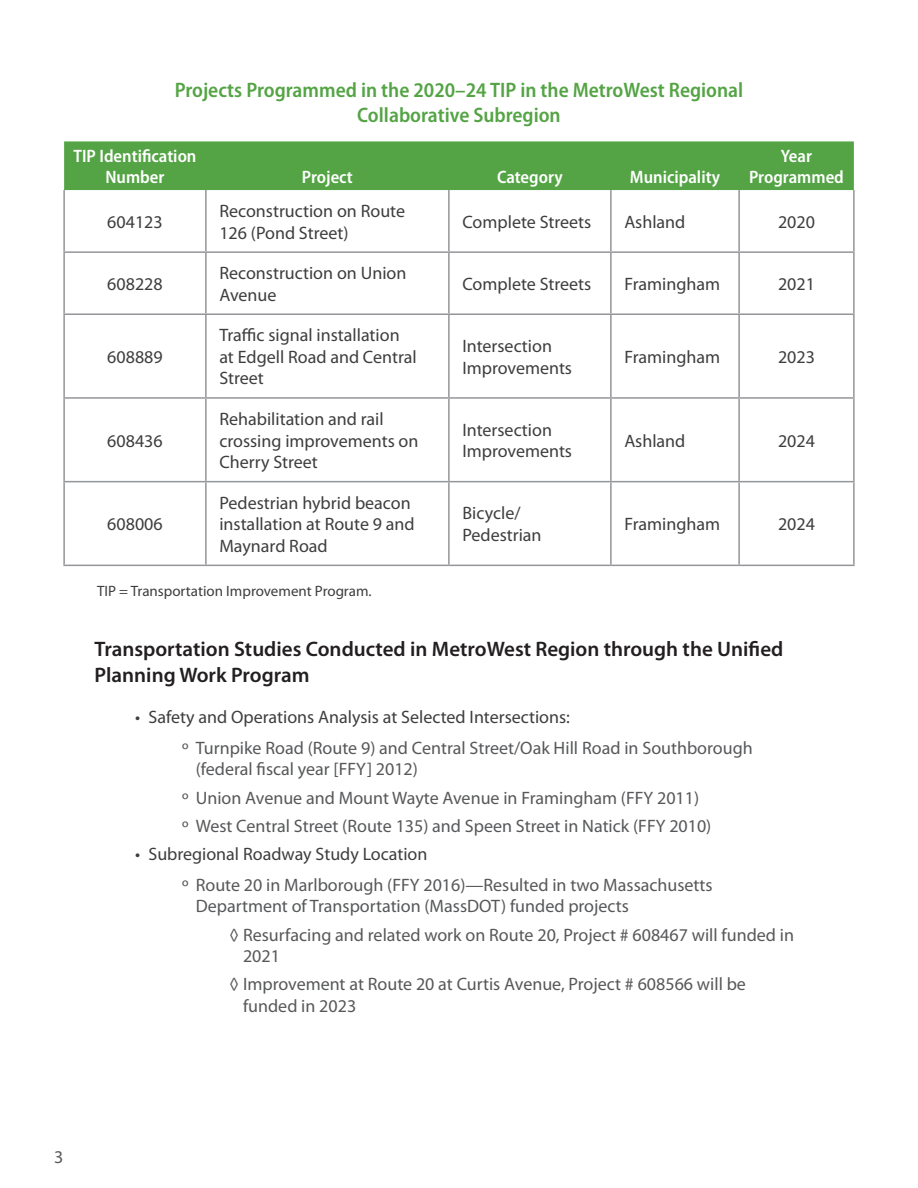
<style>
.page{position:relative;width:918px;height:1188px;background:#fff}
.page>*{position:absolute;margin:0;border:0;box-sizing:border-box;transform-origin:0 0}
.t1{font:600 21px/25.2px "Myriad Pro";color:#231f20}
.Figure{font:600 semi-condensed 21px/25.2px "Myriad Pro";color:#54a445;text-align:center}
.Text{font:18px/21.6px "Myriad Pro";color:#3e3e3f}
.t2{font:18px/21.6px "Myriad Pro";color:#57585a}
.Table_Header{font:600 semi-condensed 18px/21.6px "Myriad Pro";color:#fff;text-align:center}
.note{font:15px "Myriad Pro";color:#3e3e3f}
</style>
<div class="page">
<div style="left:64px;top:141px;width:790px;height:49px;background:#54a445"></div>
<hr style="left:205px;top:190px;width:2px;height:61px;background:#939598">
<hr style="left:448px;top:190px;width:2px;height:61px;background:#939598">
<hr style="left:610px;top:190px;width:2px;height:61px;background:#939598">
<hr style="left:738px;top:190px;width:2px;height:61px;background:#939598">
<hr style="left:63px;top:251px;width:143px;height:2px;background:#939598">
<hr style="left:206px;top:251px;width:243px;height:2px;background:#939598">
<hr style="left:205px;top:253px;width:2px;height:61px;background:#939598">
<hr style="left:449px;top:251px;width:162px;height:2px;background:#939598">
<hr style="left:448px;top:253px;width:2px;height:61px;background:#939598">
<hr style="left:611px;top:251px;width:128px;height:2px;background:#939598">
<hr style="left:610px;top:253px;width:2px;height:61px;background:#939598">
<hr style="left:739px;top:251px;width:116px;height:2px;background:#939598">
<hr style="left:738px;top:253px;width:2px;height:61px;background:#939598">
<hr style="left:63px;top:314px;width:143px;height:1px;background:#939598">
<hr style="left:206px;top:314px;width:243px;height:1px;background:#939598">
<hr style="left:205px;top:315px;width:2px;height:82px;background:#939598">
<hr style="left:449px;top:314px;width:162px;height:1px;background:#939598">
<hr style="left:448px;top:315px;width:2px;height:82px;background:#939598">
<hr style="left:611px;top:314px;width:128px;height:1px;background:#939598">
<hr style="left:610px;top:315px;width:2px;height:82px;background:#939598">
<hr style="left:739px;top:314px;width:116px;height:1px;background:#939598">
<hr style="left:738px;top:315px;width:2px;height:82px;background:#939598">
<hr style="left:63px;top:397px;width:143px;height:2px;background:#939598">
<hr style="left:206px;top:397px;width:243px;height:2px;background:#939598">
<hr style="left:205px;top:399px;width:2px;height:82px;background:#939598">
<hr style="left:449px;top:397px;width:162px;height:2px;background:#939598">
<hr style="left:448px;top:399px;width:2px;height:82px;background:#939598">
<hr style="left:611px;top:397px;width:128px;height:2px;background:#939598">
<hr style="left:610px;top:399px;width:2px;height:82px;background:#939598">
<hr style="left:739px;top:397px;width:116px;height:2px;background:#939598">
<hr style="left:738px;top:399px;width:2px;height:82px;background:#939598">
<hr style="left:63px;top:481px;width:143px;height:1px;background:#939598">
<hr style="left:206px;top:481px;width:243px;height:1px;background:#939598">
<hr style="left:205px;top:482px;width:2px;height:83px;background:#939598">
<hr style="left:449px;top:481px;width:162px;height:1px;background:#939598">
<hr style="left:448px;top:482px;width:2px;height:83px;background:#939598">
<hr style="left:611px;top:481px;width:128px;height:1px;background:#939598">
<hr style="left:610px;top:482px;width:2px;height:83px;background:#939598">
<hr style="left:739px;top:481px;width:116px;height:1px;background:#939598">
<hr style="left:738px;top:482px;width:2px;height:83px;background:#939598">
<hr style="left:63px;top:565px;width:143px;height:1px;background:#939598">
<hr style="left:206px;top:565px;width:243px;height:1px;background:#939598">
<hr style="left:449px;top:565px;width:162px;height:1px;background:#939598">
<hr style="left:611px;top:565px;width:128px;height:1px;background:#939598">
<hr style="left:739px;top:565px;width:116px;height:1px;background:#939598">
<hr style="left:63px;top:190px;width:2px;height:61px;background:#939598">
<hr style="left:853px;top:190px;width:2px;height:61px;background:#939598">
<hr style="left:63px;top:253px;width:2px;height:61px;background:#939598">
<hr style="left:853px;top:253px;width:2px;height:61px;background:#939598">
<hr style="left:63px;top:315px;width:2px;height:82px;background:#939598">
<hr style="left:853px;top:315px;width:2px;height:82px;background:#939598">
<hr style="left:63px;top:399px;width:2px;height:82px;background:#939598">
<hr style="left:853px;top:399px;width:2px;height:82px;background:#939598">
<hr style="left:63px;top:482px;width:2px;height:83px;background:#939598">
<hr style="left:853px;top:482px;width:2px;height:83px;background:#939598">
<p class="Figure" style="left:175px;top:77px;width:570px">Projects Programmed in the 2020–24 TIP in the MetroWest Regional<br>Collaborative Subregion</p>
<p class="Table_Header" style="left:73px;top:145px;width:125px">TIP Identification<br>Number</p>
<p class="Table_Header" style="left:302px;top:167px;width:53px">Project</p>
<p class="Table_Header" style="left:497px;top:167px;width:67px">Category</p>
<p class="Table_Header" style="left:630px;top:167px;width:92px">Municipality</p>
<p class="Table_Header" style="left:749px;top:145px;width:96px">Year<br>Programmed</p>
<p class="Text" style="left:107px;top:211px;width:57px">604123</p>
<p class="Text" style="left:219px;top:201px;width:187px">Reconstruction on Route<br>126 (Pond Street)</p>
<p class="Text" style="left:462px;top:211px;width:130px">Complete Streets</p>
<p class="Text" style="left:624px;top:211px;width:63px">Ashland</p>
<p class="Text" style="left:778px;top:211px;width:38px">2020</p>
<p class="Text" style="left:107px;top:273px;width:57px">608228</p>
<p class="Text" style="left:219px;top:263px;width:189px">Reconstruction on Union<br>Avenue</p>
<p class="Text" style="left:462px;top:273px;width:130px">Complete Streets</p>
<p class="Text" style="left:624px;top:273px;width:97px">Framingham</p>
<p class="Text" style="left:778px;top:273px;width:38px">2021</p>
<p class="Text" style="left:107px;top:346px;width:57px">608889</p>
<p class="Text" style="left:107px;top:430px;width:57px">608436</p>
<p class="Text" style="left:219px;top:325px;width:199px">Traffic signal installation at Edgell Road and Central<br>Street</p>
<p class="Text" style="left:462px;top:336px;width:111px">Intersection<br>Improvements</p>
<p class="Text" style="left:624px;top:346px;width:97px">Framingham</p>
<p class="Text" style="left:778px;top:346px;width:38px">2023</p>
<p class="Text" style="left:219px;top:408px;width:201px">Rehabilitation and rail crossing improvements on<br>Cherry Street</p>
<p class="Text" style="left:462px;top:419px;width:111px">Intersection<br>Improvements</p>
<p class="Text" style="left:624px;top:430px;width:63px">Ashland</p>
<p class="Text" style="left:778px;top:430px;width:38px">2024</p>
<p class="Text" style="left:219px;top:492px;width:197px">Pedestrian hybrid beacon installation at Route 9 and<br>Maynard Road</p>
<p class="Text" style="left:462px;top:503px;width:81px">Bicycle/<br>Pedestrian</p>
<p class="Text" style="left:624px;top:514px;width:97px">Framingham</p>
<p class="Text" style="left:778px;top:514px;width:38px">2024</p>
<p class="note" style="left:97px;top:583px;width:276px">TIP = Transportation Improvement Program.</p>
<p class="Text" style="left:107px;top:514px;width:57px">608006</p>
<p class="t1" style="left:94px;top:637px;width:690px">Transportation Studies Conducted in MetroWest Region through the Unified<br>Planning Work Program</p>
<p class="Text" style="left:135px;top:707px;width:437px">• Safety and Operations Analysis at Selected Intersections:</p>
<p class="t2" style="left:196px;top:737px;width:559px;text-indent:-14px">º Turnpike Road (Route 9) and Central Street/Oak Hill Road in Southborough (federal fiscal year [FFY] 2012)</p>
<p class="t2" style="left:182px;top:787px;width:518px">º Union Avenue and Mount Wayte Avenue in Framingham (FFY 2011)</p>
<p class="t2" style="left:182px;top:816px;width:531px">º West Central Street (Route 135) and Speen Street in Natick (FFY 2010)</p>
<p class="Text" style="left:135px;top:844px;width:294px">• Subregional Roadway Study Location</p>
<p class="t2" style="left:196px;top:874px;width:518px;text-indent:-14px">º Route 20 in Marlborough (FFY 2016)—Resulted in two Massachusetts<br>Department of Transportation (MassDOT) funded projects</p>
<p class="t2" style="left:243px;top:924px;width:553px;text-indent:-14px">◊ Resurfacing and related work on Route 20, Project # 608467 will funded in<br>2021</p>
<p class="t2" style="left:243px;top:974px;width:505px;text-indent:-14px">◊ Improvement at Route 20 at Curtis Avenue, Project # 608566 will be funded in 2023</p>
<p class="t2" style="left:54px;top:1146px;width:11px">3</p>
</div>
